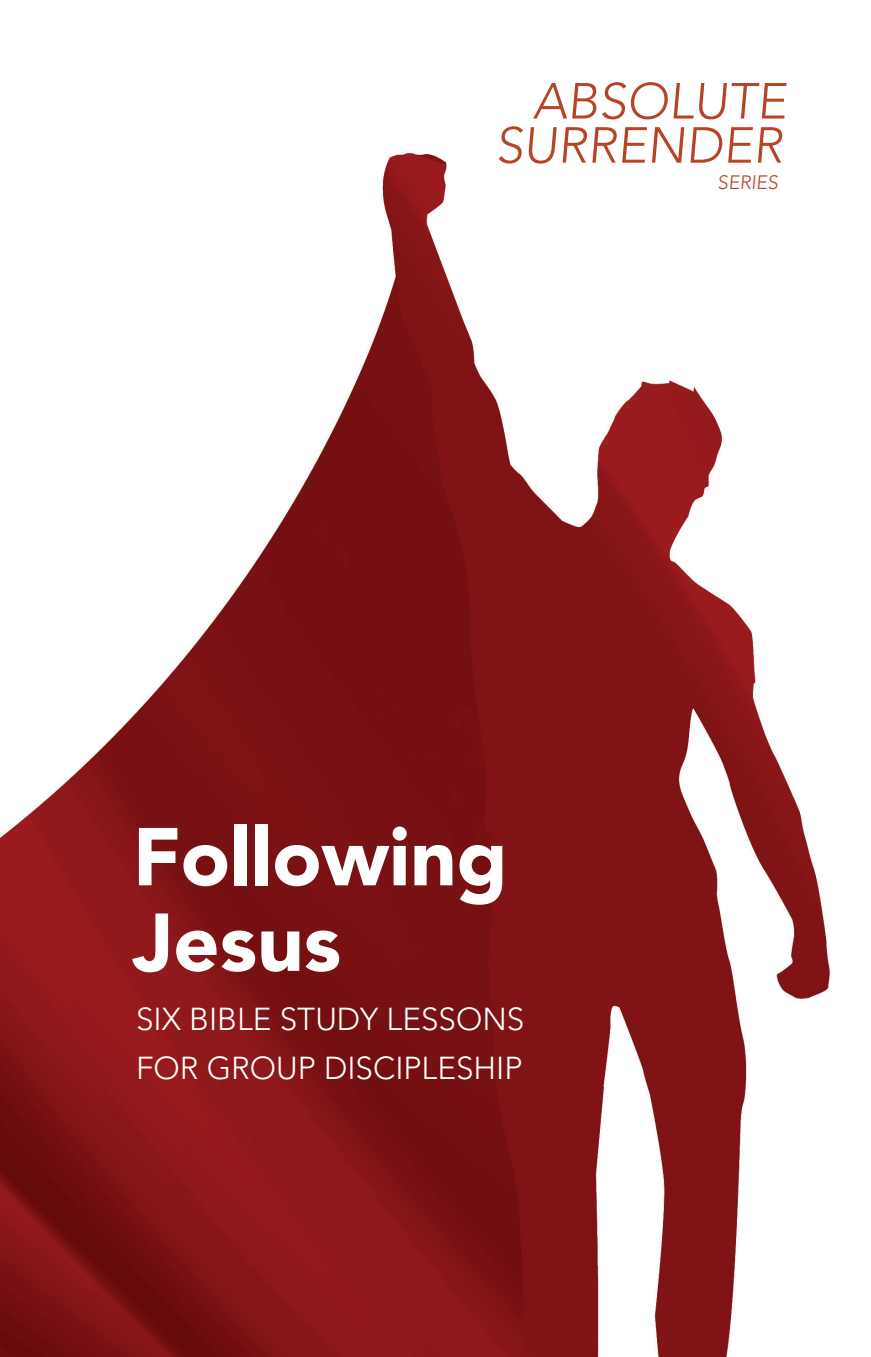
<style>
.page{position:relative;width:871px;height:1357px;background:#fff}
.page>*{position:absolute;margin:0;border:0;box-sizing:border-box;transform-origin:0 0}
.t1{font:900 81px/85.5px "Avenir LT Std";color:#fff}
.t2{font:300 50.18px/44.1px "Avenir LT Std";color:#b64525;text-align:center}
.t3{font:300 31.5px/49.5px "Avenir LT Std";color:#fff}
.t4{font:300 19.12px "Avenir LT Std";color:#b64525}
</style>
<div class="page">
<img style="left:0;top:153px;width:830px;height:1204px">
<h2 class="t2" style="left:495px;top:79px;width:294px">ABSOLUTE<br>SURRENDER</h2>
<p class="t4" style="left:717px;top:171px;width:64px">SERIES</p>
<h1 class="t1" style="left:133px;top:814px;width:377px">Following<br>Jesus</h1>
<p class="t3" style="left:136px;top:994px;width:306px">SIX BIBLE STUDY LESSONS<br>FOR GROU</p>
<p class="t3" style="left:298px;top:1043px;width:64px">P DISCI</p>
<p class="t3" style="left:403px;top:1043px;width:121px">PLESHIP</p>
</div>
